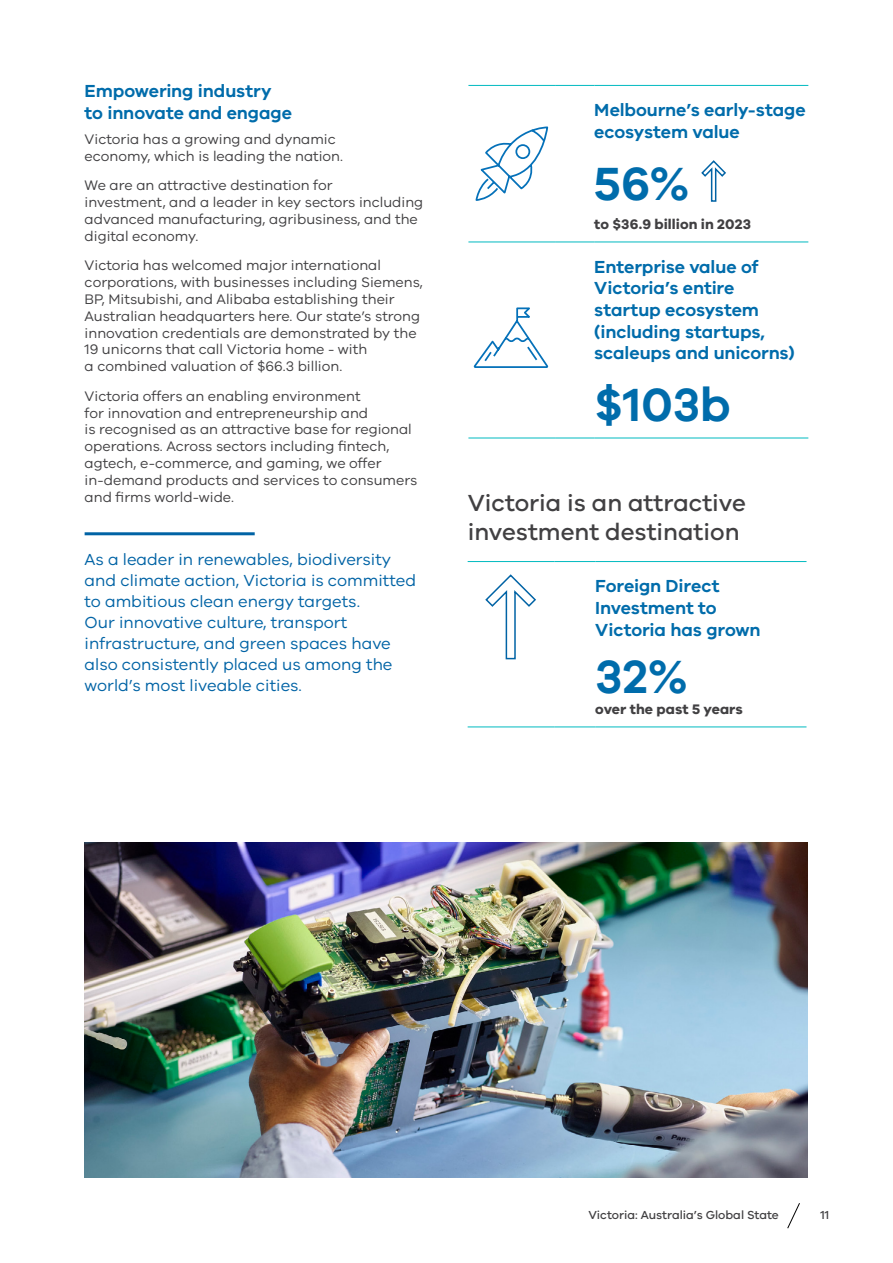
<style>
.page{position:relative;width:893px;height:1263px;background:#fff}
.page>*{position:absolute;margin:0;border:0;box-sizing:border-box;transform-origin:0 0}
.t1{font:600 48px "VIC";color:#006cab}
.t2{font:500 24px/28.8px "VIC";color:#414042}
.t3{font:600 18px/21.6px "VIC";letter-spacing:-.01em;color:#006cab}
.t4{font:16.5px/21px "VIC";color:#0063a5}
.t5{font:14.25px/16.8px "VIC";color:#414042}
.t6{font:700 14.25px "VIC";letter-spacing:.005em;color:#414042}
.t7{font:500 12px "VIC";color:#414042}
</style>
<div class="page">
<svg style="left:787px;top:1203px;width:13px;height:26px"></svg>
<hr style="left:85px;top:532px;width:170px;height:3px;background:#0063a5">
<img style="left:85px;top:842px;width:722px;height:336px">
<hr style="left:468px;top:438px;width:87px;height:1px;background:#00bac0">
<hr style="left:555px;top:438px;width:39px;height:1px;background:#00bac0">
<hr style="left:594px;top:438px;width:214px;height:1px;background:#00bac0">
<hr style="left:468px;top:85px;width:87px;height:1px;background:#00bac0">
<hr style="left:555px;top:85px;width:39px;height:1px;background:#00bac0">
<hr style="left:594px;top:85px;width:214px;height:1px;background:#00bac0">
<hr style="left:468px;top:242px;width:87px;height:1px;background:#00bac0">
<hr style="left:555px;top:242px;width:39px;height:1px;background:#00bac0">
<hr style="left:594px;top:242px;width:214px;height:1px;background:#00bac0">
<svg style="left:475px;top:126px;width:74px;height:75px"></svg>
<svg style="left:701px;top:160px;width:25px;height:42px"></svg>
<svg style="left:473px;top:307px;width:76px;height:61px"></svg>
<hr style="left:468px;top:561px;width:86px;height:1px;background:#00bac0">
<hr style="left:554px;top:561px;width:41px;height:1px;background:#00bac0">
<hr style="left:595px;top:561px;width:211px;height:1px;background:#00bac0">
<hr style="left:468px;top:726px;width:86px;height:1px;background:#00bac0">
<hr style="left:554px;top:726px;width:41px;height:1px;background:#00bac0">
<hr style="left:595px;top:726px;width:211px;height:1px;background:#00bac0">
<svg style="left:485px;top:574px;width:51px;height:86px"></svg>
<p class="t3" style="left:85px;top:80px;width:209px">Empowering industry to innovate and engage</p>
<p class="t5" style="left:85px;top:130px;width:260px">Victoria has a growing and dynamic economy, which is leading the nation.</p>
<p class="t5" style="left:85px;top:177px;width:340px">We are an attractive destination for<br>investment, and a leader in key sectors including advanced manufacturing, agribusiness, and the digital economy.</p>
<p class="t5" style="left:85px;top:257px;width:340px">Victoria has welcomed major international corporations, with businesses including Siemens, BP, Mitsubishi, and Alibaba establishing their Australian headquarters here. Our state’s strong innovation credentials are demonstrated by the 19 unicorns that call Victoria home - with<br>a combined valuation of $66.3 billion.</p>
<p class="t5" style="left:85px;top:387px;width:334px">Victoria offers an enabling environment<br>for innovation and entrepreneurship and<br>is recognised as an attractive base for regional operations. Across sectors including fintech, agtech, e-commerce, and gaming, we offer in-demand products and services to consumers and firms world-wide.</p>
<p class="t4" style="left:85px;top:548px;width:333px">As a leader in renewables, biodiversity and climate action, Victoria is committed to ambitious clean energy targets.<br>Our innovative culture, transport infrastructure, and green spaces have also consistently placed us among the world’s most liveable cities.</p>
<p class="t3" style="left:594px;top:99px;width:213px">Melbourne’s early-stage ecosystem value</p>
<h1 class="t1" style="left:594px;top:154px;width:97px">56%</h1>
<p class="t6" style="left:594px;top:216px;width:158px">to $36.9 billion in 2023</p>
<p class="t3" style="left:594px;top:255px;width:202px">Enterprise value of<br>Victoria’s entire startup ecosystem (including startups, scaleups and unicorns)</p>
<h1 class="t1" style="left:594px;top:376px;width:138px">$103b</h1>
<h2 class="t2" style="left:468px;top:488px;width:280px">Victoria is an attractive investment destination</h2>
<p class="t3" style="left:595px;top:575px;width:167px">Foreign Direct<br>Investment to<br>Victoria has grown</p>
<h1 class="t1" style="left:595px;top:648px;width:94px">32%</h1>
<p class="t6" style="left:595px;top:700px;width:149px">over the past 5 years</p>
<p class="t7" style="left:588px;top:1208px;width:192px">Victoria: Australia’s Global State</p>
<p class="t7" style="left:820px;top:1208px;width:10px">11</p>
</div>
